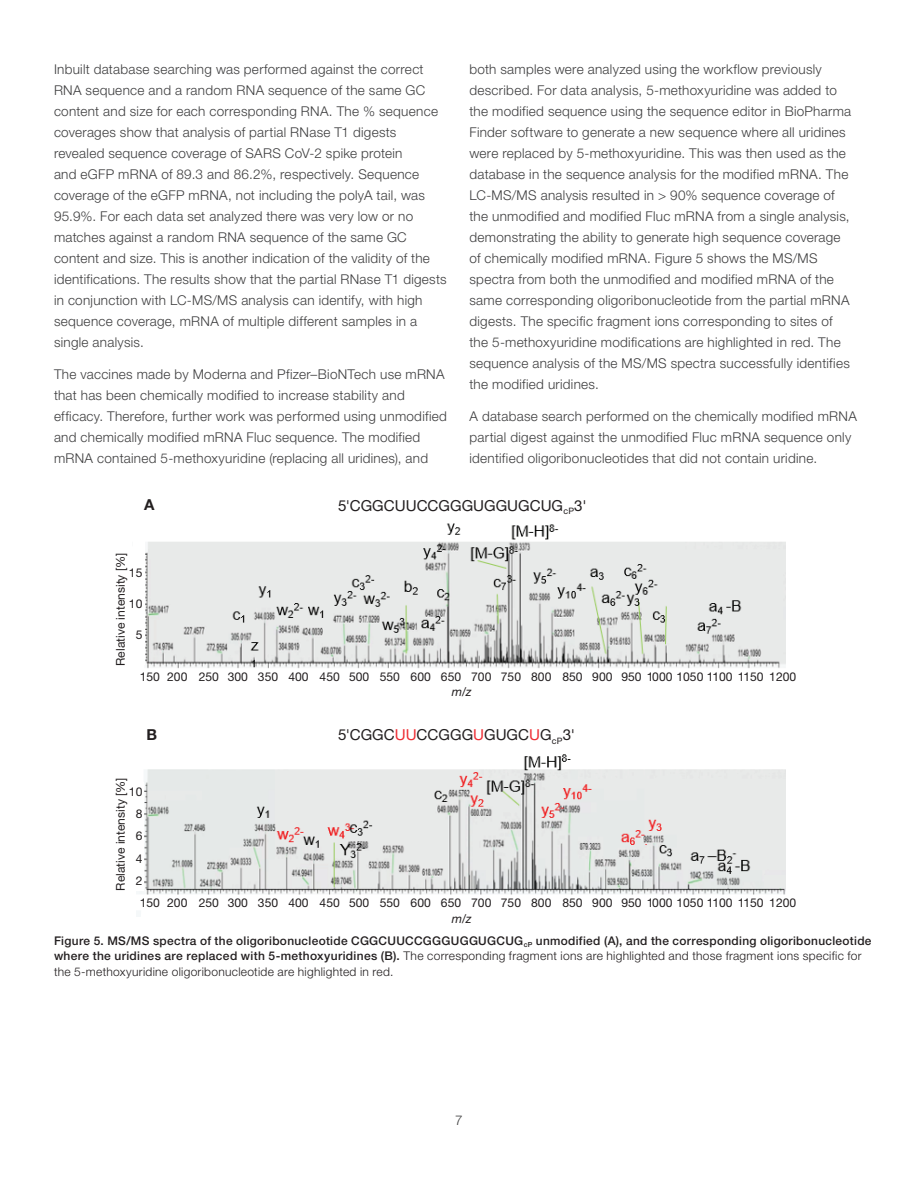
<style>
.page{position:relative;width:918px;height:1188px;background:#fff}
.page>*{position:absolute;margin:0;border:0;box-sizing:border-box;transform-origin:0 0}
.t1{font:15.15px "Helvetica Neue LTW1 G";color:#231f20}
.t2{font:700 15.15px "Helvetica Neue LTW1 G";color:#231f20}
.t3{font:300 13.5px/21px "Helvetica Neue LTW1 G";letter-spacing:.02em;color:#3e3e3f}
.t4{font:12.15px/22.4px "Helvetica Neue LTW1 G";color:#231f20;text-align:justify}
.t5{font:italic 12.15px "Helvetica Neue LTW1 G";color:#231f20}
.t6{font:500 12px/15.8px "Helvetica Neue LTW1 G";letter-spacing:.025em;color:#231f20}
.s1{color:#ee2d33}
.s2{font-weight:300}
</style>
<div class="page">
<img style="left:132px;top:754px;width:654px;height:141px">
<div style="left:138px;top:726px;width:45px;height:30px;background:#fff"></div>
<div style="left:133px;top:782px;width:10px;height:108px;background:#fff"></div>
<div style="left:765px;top:876px;width:21px;height:12px;background:#e8eae9"></div>
<img style="left:132px;top:542px;width:654px;height:127px">
<img style="left:447px;top:523px;width:112px;height:17px">
<div style="left:133px;top:534px;width:11px;height:131px;background:#fff"></div>
<p class="t3" style="left:54px;top:59px;width:394px">Inbuilt database searching was performed against the correct RNA sequence and a random RNA sequence of the same GC content and size for each corresponding RNA. The % sequence coverages show that analysis of partial RNase T1 digests revealed sequence coverage of SARS CoV-2 spike protein<br>and eGFP mRNA of 89.3 and 86.2%, respectively. Sequence coverage of the eGFP mRNA, not including the polyA tail, was 95.9%. For each data set analyzed there was very low or no matches against a random RNA sequence of the same GC content and size. This is another indication of the validity of the identifications. The results show that the partial RNase T1 digests in conjunction with LC-MS/MS analysis can identify, with high sequence coverage, mRNA of multiple different samples in a single analysis.</p>
<p class="t3" style="left:54px;top:363px;width:394px">The vaccines made by Moderna and Pfizer–BioNTech use mRNA that has been chemically modified to increase stability and efficacy. Therefore, further work was performed using unmodified and chemically modified mRNA Fluc sequence. The modified mRNA contained 5-methoxyuridine (replacing all uridines), and</p>
<p class="t3" style="left:470px;top:59px;width:383px">both samples were analyzed using the workflow previously described. For data analysis, 5-methoxyuridine was added to the modified sequence using the sequence editor in BioPharma Finder software to generate a new sequence where all uridines were replaced by 5-methoxyuridine. This was then used as the database in the sequence analysis for the modified mRNA. The LC-MS/MS analysis resulted in &gt; 90% sequence coverage of the unmodified and modified Fluc mRNA from a single analysis, demonstrating the ability to generate high sequence coverage of chemically modified mRNA. Figure 5 shows the MS/MS spectra from both the unmodified and modified mRNA of the same corresponding oligoribonucleotide from the partial mRNA digests. The specific fragment ions corresponding to sites of the 5-methoxyuridine modifications are highlighted in red. The sequence analysis of the MS/MS spectra successfully identifies the modified uridines.</p>
<p class="t3" style="left:470px;top:405px;width:389px">A database search performed on the chemically modified mRNA partial digest against the unmodified Fluc mRNA sequence only identified oligoribonucleotides that did not contain uridine.</p>
<p class="t2" style="left:144px;top:495px;width:12px">A</p>
<p class="t1" style="left:338px;top:496px;width:250px">5'CGGCUUCCGGGUGGUGCUG<sub>cP</sub>3'</p>
<p class="t4" style="left:109px;top:666px;width:115px;rotate:-90deg">Relative intensity [%]</p>
<p class="t4" style="left:129px;top:561px;width:15px">15</p>
<p class="t4" style="left:129px;top:592px;width:15px">10</p>
<p class="t4" style="left:136px;top:623px;width:8px">5</p>
<p class="t4" style="left:140px;top:665px;width:658px">150 200 250 300 350 400 450 500 550 600 650 700 750 800 850 900 950 1000 1050 1100 1150 1200</p>
<p class="t5" style="left:452px;top:685px;width:21px">m/z</p>
<p class="t4" style="left:109px;top:690px;width:115px;rotate:-90deg">Relative int nsity [%]</p>
<p class="t4" style="left:129px;top:585px;width:15px">15</p>
<p class="t4" style="left:129px;top:616px;width:15px">10</p>
<p class="t2" style="left:147px;top:725px;width:12px">B</p>
<p class="t1" style="left:338px;top:726px;width:238px">5'CGGC<span class="s1">UU</span>CCGGG<span class="s1">U</span>GUGC<span class="s1">U</span>G<sub>cP</sub>3'</p>
<p class="t4" style="left:109px;top:867px;width:115px;rotate:-90deg">Relative intensity [%]</p>
<p class="t4" style="left:109px;top:891px;width:115px;rotate:-90deg">Relative int nsity [%]</p>
<p class="t4" style="left:129px;top:780px;width:15px">10</p>
<p class="t4" style="left:136px;top:778px;width:8px">8<br>6<br>4<br>2</p>
<p class="t4" style="left:136px;top:802px;width:8px">8</p>
<p class="t4" style="left:136px;top:825px;width:8px">6</p>
<p class="t4" style="left:136px;top:847px;width:8px">4</p>
<p class="t4" style="left:136px;top:869px;width:8px">2</p>
<p class="t4" style="left:140px;top:892px;width:658px">150 200 250 300 350 400 450 500 550 600 650 700 750 800 850 900 950 1000 1050 1100 1150 1200</p>
<p class="t5" style="left:452px;top:911px;width:21px">m/z</p>
<p class="t6" style="left:54px;top:932px;width:819px">Figure 5. MS/MS spectra of the oligoribonucleotide CGGCUUCCGGGUGGUGCUG<sub>cP</sub> unmodified (A), and the corresponding oligoribonucleotide where the uridines are replaced with 5-methoxyuridines (B). <span class="s2">The corresponding fragment ions are highlighted and those fragment ions specific for the 5-methoxyuridine oligoribonucleotide are highlighted in red.</span></p>
<p class="t3" style="left:455px;top:1110px;width:9px">7</p>
</div>
